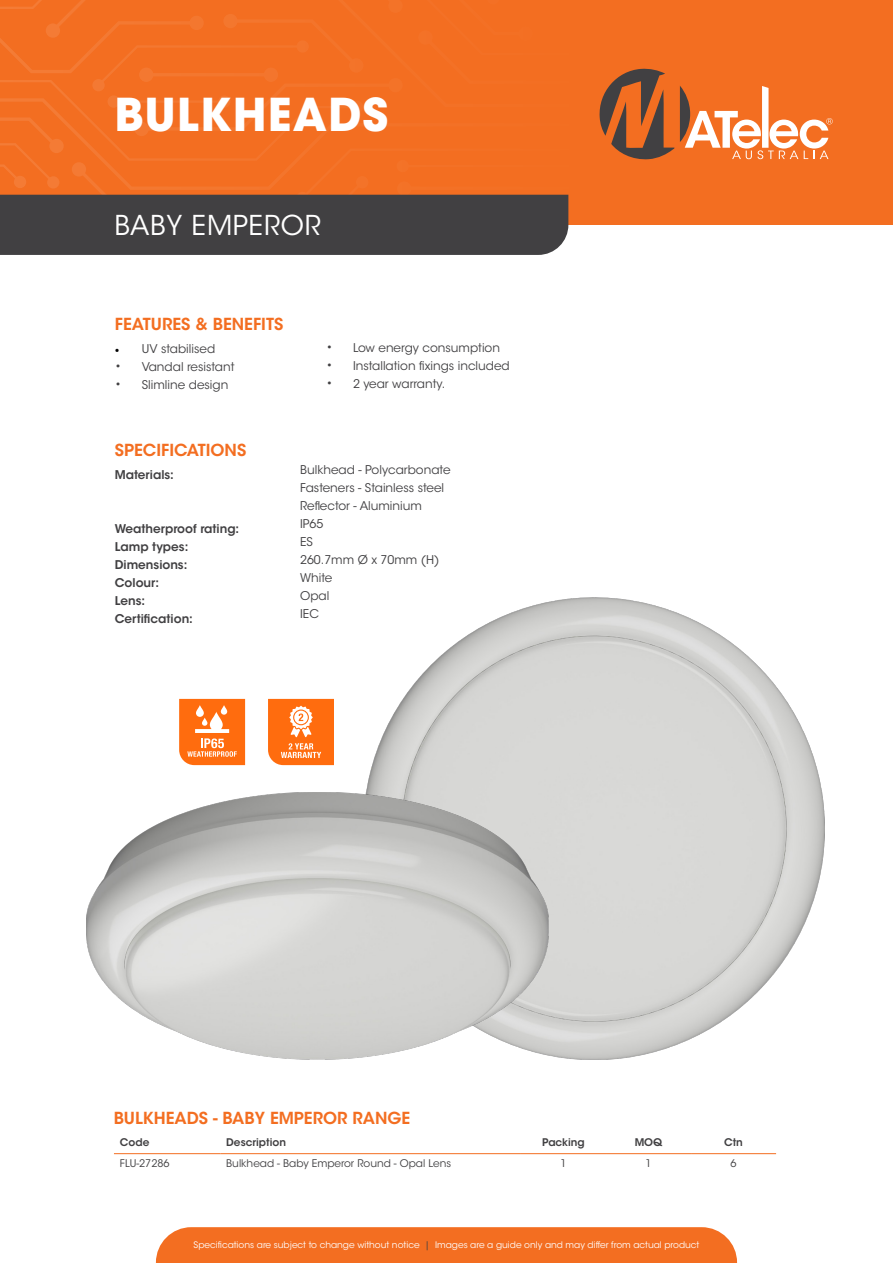
<style>
.page{position:relative;width:893px;height:1263px;background:#fff}
.page>*{position:absolute;margin:0;border:0;box-sizing:border-box;transform-origin:0 0}
.t1{font:700 45px "ITC Avant Garde Std";letter-spacing:.025em;color:#fff}
.t2{font:27.15px "ITC Avant Garde Std";letter-spacing:.025em;color:#fff}
.t3{font:600 16.5px "ITC Avant Garde Std";color:#f36e21}
.t4{font:12px/18px "ITC Avant Garde Std";color:#414042}
.t5{font:600 12px/18px "ITC Avant Garde Std";color:#414042}
.t6{font:10.5px "ITC Avant Garde Std";color:#414042}
.t7{font:600 10.5px "ITC Avant Garde Std";color:#414042}
.t8{font:9px "ITC Avant Garde Std";color:#fff}
.s1{font-family:"Minion Pro";color:#000}
.s2{font-size:13.5px}
.s3{color:#414042}
</style>
<div class="page">
<div style="left:156px;top:1227px;width:581px;height:36px;background:#f36e21"></div>
<div style="left:0;top:0;width:893px;height:225px;background:#f36e21"></div>
<img style="left:366px;top:598px;width:459px;height:461px">
<img style="left:87px;top:792px;width:461px;height:267px">
<hr style="left:114px;top:1153px;width:106px;height:1px;background:#f36e21">
<hr style="left:220px;top:1153px;width:301px;height:1px;background:#f36e21">
<hr style="left:521px;top:1153px;width:85px;height:1px;background:#f36e21">
<hr style="left:606px;top:1153px;width:85px;height:1px;background:#f36e21">
<hr style="left:691px;top:1153px;width:85px;height:1px;background:#f36e21">
<svg style="left:179px;top:699px;width:66px;height:66px;background:#ff8435"></svg>
<svg style="left:268px;top:699px;width:66px;height:66px;background:#ff8232"></svg>
<svg style="left:0;top:0;width:833px;height:255px"></svg>
<h1 class="t1" style="left:115px;top:85px;width:275px">BULKHEADS</h1>
<h2 class="t2" style="left:115px;top:209px;width:208px">BABY EMPEROR</h2>
<h3 class="t3" style="left:115px;top:314px;width:170px">FEATURES &amp; BENEFITS</h3>
<p class="t4" style="left:115px;top:339px;width:102px"><span class="s1">•</span> UV stabilised</p>
<p class="t4" style="left:115px;top:357px;width:121px"><span class="s2">•</span> Vandal resistant</p>
<p class="t4" style="left:115px;top:375px;width:115px"><span class="s2">•</span> Slimline design</p>
<p class="t4" style="left:326px;top:339px;width:176px"><span class="s2">•</span> Low energy consumption</p>
<p class="t4" style="left:326px;top:357px;width:185px"><span class="s2">•</span> Installation fixings included</p>
<p class="t4" style="left:326px;top:375px;width:121px"><span class="s2">•</span> 2 year warranty.</p>
<h3 class="t3" style="left:115px;top:440px;width:133px">SPECIFICATIONS</h3>
<p class="t5" style="left:115px;top:465px;width:61px">Materials:</p>
<p class="t5" style="left:115px;top:519px;width:126px">Weatherproof rating:<br>Lamp types:<br>Dimensions:<br>Colour:<br>Lens:<br>Certification:</p>
<p class="t4" style="left:300px;top:461px;width:152px">Bulkhead - Polycarbonate<br>Fasteners - Stainless steel<br>Reflector - Aluminium<br>IP65<br>ES<br>260.7mm Ø x 70mm (H)<br>White<br>Opal<br>IEC</p>
<h3 class="t3" style="left:114px;top:1107px;width:298px">BULKHEADS - BABY EMPEROR RANGE</h3>
<p class="t7" style="left:120px;top:1136px;width:31px">Code</p>
<p class="t7" style="left:226px;top:1136px;width:61px">Description</p>
<p class="t7" style="left:542px;top:1136px;width:44px">Packing</p>
<p class="t7" style="left:635px;top:1136px;width:29px">MOQ</p>
<p class="t7" style="left:724px;top:1136px;width:20px">Ctn</p>
<p class="t6" style="left:120px;top:1157px;width:51px">FLU-27286</p>
<p class="t6" style="left:226px;top:1157px;width:226px">Bulkhead - Baby Emperor Round - Opal Lens</p>
<p class="t6" style="left:560px;top:1157px;width:8px">1</p>
<p class="t6" style="left:645px;top:1157px;width:8px">1</p>
<p class="t6" style="left:730px;top:1157px;width:8px">6</p>
<p class="t8" style="left:194px;top:1239px;width:507px">Specifications are subject to change without notice <span class="s3">|</span> Images are a guide only and may differ from actual product</p>
</div>
